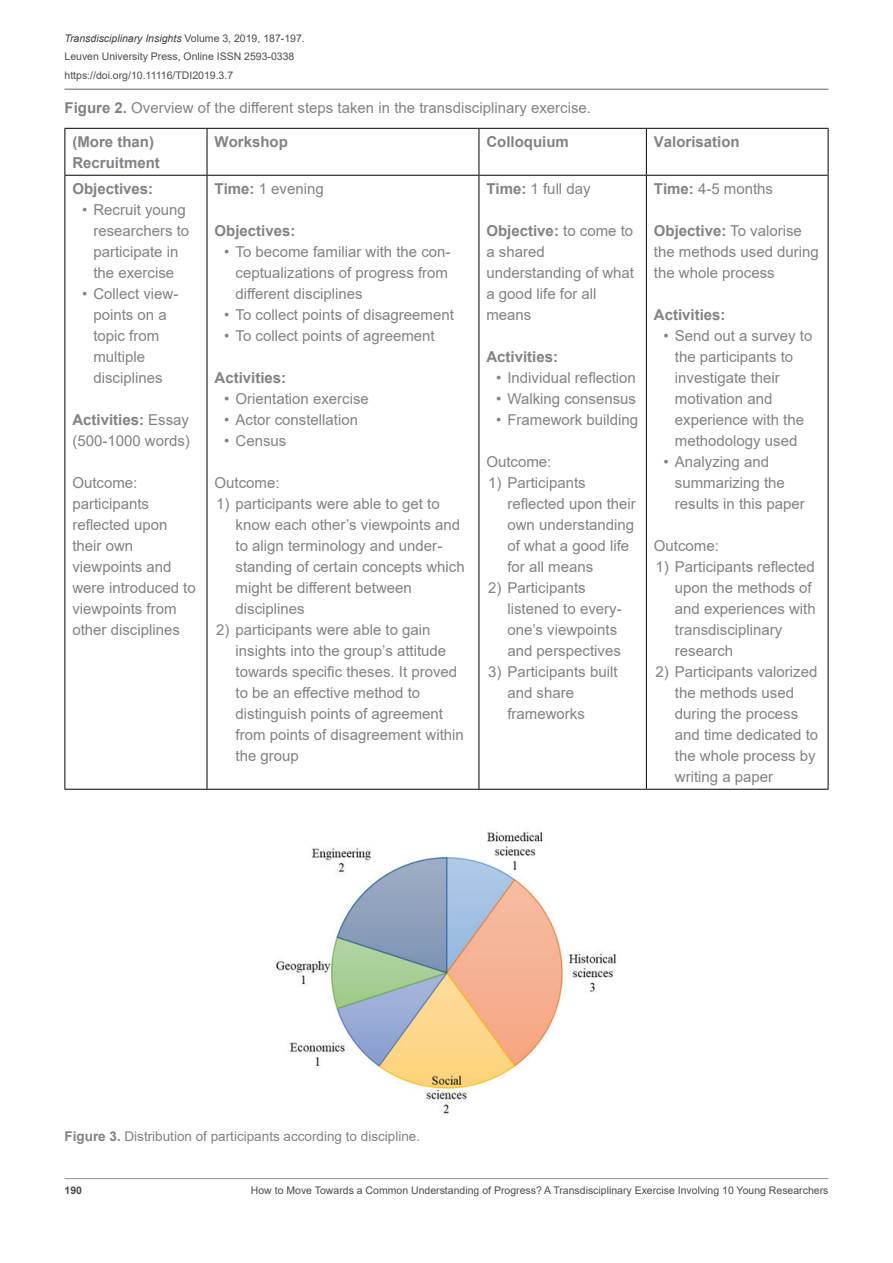
<style>
.page{position:relative;width:893px;height:1263px;background:#fff}
.page>*{position:absolute;margin:0;border:0;box-sizing:border-box;transform-origin:0 0}
.t1{font:15px/21px "Arial";color:#808285}
.t2{font:700 15px/21px "Arial";color:#808285}
.t3{font:13.5px "Arial";color:#808285}
.t4{font:10.5px/18.6px "Arial";color:#4b4c4d}
.t5{font:700 10.5px "Arial";color:#4b4c4d}
.s1{font-style:italic;color:#3e3e3f}
.s2{font-weight:700}
</style>
<div class="page">
<hr style="left:64px;top:1178px;width:764px;height:1px;background:#939598">
<hr style="left:64px;top:88px;width:764px;height:2px;background:#939598">
<hr style="left:64px;top:128px;width:143px;height:1px;background:#040503">
<hr style="left:64px;top:129px;width:1px;height:46px;background:#040503">
<hr style="left:207px;top:128px;width:272px;height:1px;background:#040503">
<hr style="left:207px;top:129px;width:1px;height:46px;background:#040503">
<hr style="left:479px;top:128px;width:167px;height:1px;background:#040503">
<hr style="left:479px;top:129px;width:1px;height:46px;background:#040503">
<hr style="left:646px;top:128px;width:182px;height:1px;background:#040503">
<hr style="left:646px;top:129px;width:1px;height:46px;background:#040503">
<hr style="left:828px;top:129px;width:1px;height:46px;background:#040503">
<hr style="left:64px;top:175px;width:143px;height:1px;background:#040503">
<hr style="left:64px;top:176px;width:1px;height:613px;background:#040503">
<hr style="left:207px;top:175px;width:272px;height:1px;background:#040503">
<hr style="left:207px;top:176px;width:1px;height:613px;background:#040503">
<hr style="left:479px;top:175px;width:167px;height:1px;background:#040503">
<hr style="left:479px;top:176px;width:1px;height:613px;background:#040503">
<hr style="left:646px;top:175px;width:182px;height:1px;background:#040503">
<hr style="left:646px;top:176px;width:1px;height:613px;background:#040503">
<hr style="left:828px;top:176px;width:1px;height:613px;background:#040503">
<hr style="left:64px;top:789px;width:143px;height:1px;background:#040503">
<hr style="left:207px;top:789px;width:272px;height:1px;background:#040503">
<hr style="left:479px;top:789px;width:167px;height:1px;background:#040503">
<hr style="left:646px;top:789px;width:182px;height:1px;background:#040503">
<img style="left:276px;top:831px;width:341px;height:283px">
<p class="t4" style="left:64px;top:29px;width:242px"><span class="s1">Transdisciplinary Insights</span> Volume 3, 2019, 187-197.<br>Leuven University Press, Online ISSN 2593-0338 https://doi.org/10.11116/TDI2019.3.7</p>
<p class="t1" style="left:64px;top:97px;width:528px"><span class="s2">Figure 2.</span> Overview of the different steps taken in the transdisciplinary exercise.</p>
<p class="t2" style="left:72px;top:131px;width:89px">(More than)<br>Recruitment</p>
<p class="t2" style="left:214px;top:131px;width:75px">Workshop</p>
<p class="t2" style="left:486px;top:131px;width:84px">Colloquium</p>
<p class="t2" style="left:654px;top:131px;width:87px">Valorisation</p>
<p class="t2" style="left:72px;top:178px;width:82px">Objectives:</p>
<p class="t1" style="left:93px;top:199px;width:97px;text-indent:-11px">• Recruit young researchers to participate in the exercise</p>
<p class="t1" style="left:93px;top:283px;width:87px;text-indent:-11px">• Collect view&shy;points on a topic from multiple disciplines</p>
<p class="t1" style="left:72px;top:409px;width:119px"><span class="s2">Activities:</span> Essay (500-1000 words)</p>
<p class="t1" style="left:72px;top:472px;width:125px">Outcome: participants reflected upon their own viewpoints and were introduced to viewpoints from other disciplines</p>
<p class="t1" style="left:486px;top:178px;width:106px"><span class="s2">Time:</span> 1 full day</p>
<p class="t1" style="left:486px;top:220px;width:149px"><span class="s2">Objective:</span> to come to a shared understanding of what a good life for all means</p>
<p class="t2" style="left:486px;top:346px;width:73px">Activities:</p>
<p class="t1" style="left:496px;top:367px;width:141px">• Individual reflection</p>
<p class="t1" style="left:496px;top:388px;width:141px">• Walking consensus</p>
<p class="t1" style="left:496px;top:409px;width:144px">• Framework building</p>
<p class="t1" style="left:486px;top:451px;width:67px">Outcome:</p>
<p class="t1" style="left:507px;top:472px;width:130px;text-indent:-19px">1) Participants reflected upon their own understanding of what a good life for all means</p>
<p class="t1" style="left:507px;top:577px;width:116px;text-indent:-19px">2) Participants listened to every&shy;one’s viewpoints and perspectives</p>
<p class="t1" style="left:507px;top:661px;width:112px;text-indent:-19px">3) Participants built and share frameworks</p>
<p class="t1" style="left:214px;top:178px;width:111px"><span class="s2">Time:</span> 1 evening</p>
<p class="t2" style="left:214px;top:220px;width:82px">Objectives:</p>
<p class="t1" style="left:236px;top:241px;width:217px;text-indent:-11px">• To become familiar with the con&shy;ceptualizations of progress from different disciplines</p>
<p class="t1" style="left:224px;top:304px;width:231px">• To collect points of disagreement</p>
<p class="t1" style="left:224px;top:325px;width:212px">• To collect points of agreement</p>
<p class="t2" style="left:214px;top:367px;width:73px">Activities:</p>
<p class="t1" style="left:224px;top:388px;width:146px">• Orientation exercise</p>
<p class="t1" style="left:224px;top:409px;width:135px">• Actor constellation</p>
<p class="t1" style="left:224px;top:430px;width:64px">• Census</p>
<p class="t1" style="left:214px;top:472px;width:67px">Outcome:</p>
<p class="t1" style="left:236px;top:493px;width:231px;text-indent:-19px">1) participants were able to get to know each other’s viewpoints and to align terminology and under&shy;standing of certain concepts which might be different between disciplines</p>
<p class="t1" style="left:236px;top:619px;width:230px;text-indent:-19px">2) participants were able to gain insights into the group’s attitude towards specific theses. It proved to be an effective method to distinguish points of agreement from points of disagreement within the group</p>
<p class="t1" style="left:654px;top:178px;width:121px"><span class="s2">Time:</span> 4-5 months</p>
<p class="t1" style="left:654px;top:220px;width:167px"><span class="s2">Objective:</span> To valorise the methods used during the whole process</p>
<p class="t2" style="left:654px;top:304px;width:73px">Activities:</p>
<p class="t1" style="left:675px;top:325px;width:139px;text-indent:-11px">• Send out a survey to the participants to investigate their motivation and experience with the methodology used</p>
<p class="t1" style="left:675px;top:451px;width:132px;text-indent:-11px">• Analyzing and summarizing the results in this paper</p>
<p class="t1" style="left:654px;top:535px;width:67px">Outcome:</p>
<p class="t1" style="left:675px;top:556px;width:142px;text-indent:-19px">1) Participants reflected upon the methods of and experiences with transdisciplinary research</p>
<p class="t1" style="left:675px;top:661px;width:145px;text-indent:-19px">2) Participants valorized the methods used during the process and time dedicated to the whole process by writing a paper</p>
<p class="t3" style="left:64px;top:1127px;width:357px"><span class="s2">Figure 3.</span> Distribution of participants according to discipline.</p>
<p class="t5" style="left:64px;top:1183px;width:19px">190</p>
<p class="t4" style="left:251px;top:1181px;width:579px">How to Move Towards a Common Understanding of Progress? A Transdisciplinary Exercise Involving 10 Young Researchers</p>
</div>
